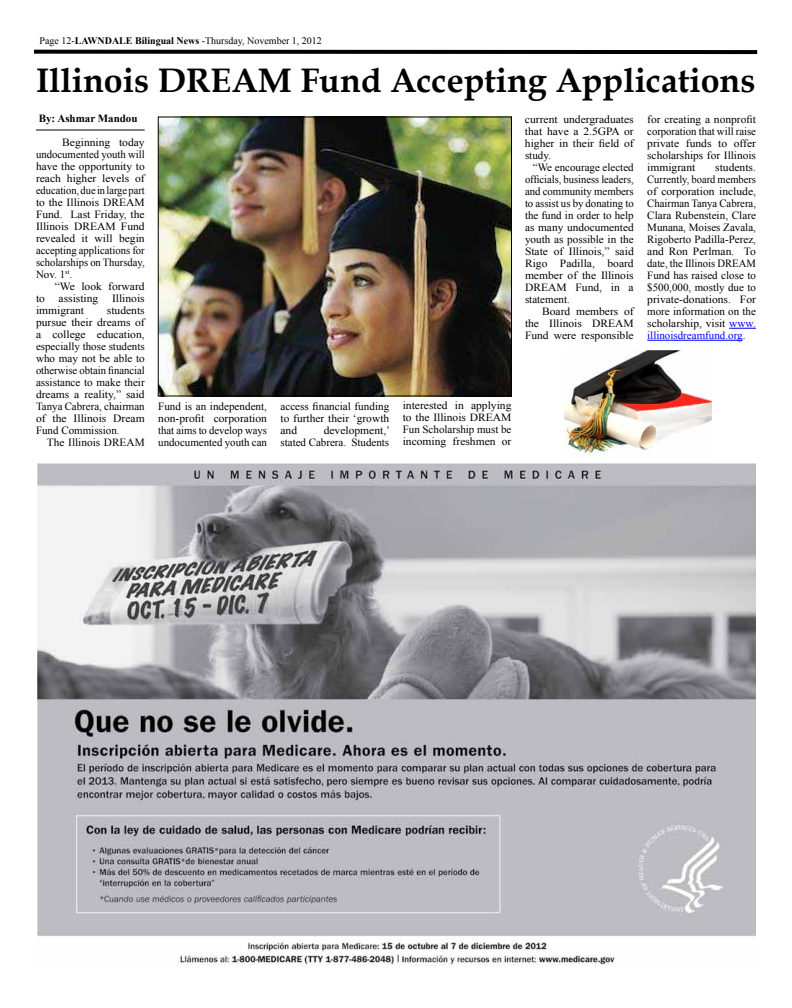
<style>
.page{position:relative;width:792px;height:1008px;background:#fff}
.page>*{position:absolute;margin:0;border:0;box-sizing:border-box;transform-origin:0 0}
.t1{font:700 34px "Book Antiqua";color:#000}
.t2{font:11px/12px "Times New Roman";color:#000;text-align:justify;scale:1.05 1}
.t3{font:11px/12px "Times New Roman";color:#000;text-align:justify}
.t4{font:11px/12px "Times New Roman";color:#000;text-align:justify;scale:1.04 1}
.t5{font:700 11px "Times New Roman";color:#000}
.t6{font:10px "Times New Roman";color:#000}
.s1{font-weight:700}
.s2{color:#00f}
</style>
<div class="page">
<svg style="left:34px;top:49px;width:724px;height:6px"></svg>
<img style="left:37px;top:463px;width:719px;height:503px">
<img style="left:158px;top:118px;width:354px;height:279px">
<hr style="left:36px;top:129px;width:109px;height:1px;background:#000">
<svg style="left:729px;top:328px;width:27px;height:1px"></svg>
<hr style="left:647px;top:340px;width:96px;height:1px;background:#00f">
<div style="left:158px;top:116px;width:354px;height:280px;border:1px solid #000"></div>
<img style="left:565px;top:350px;width:147px;height:108px">
<p class="t6" style="left:40px;top:34px;width:284px">Page 12-<span class="s1">LAWNDALE Bilingual News</span> -Thursday, November 1, 2012</p>
<h1 class="t1" style="left:36px;top:57px;width:721px">Illinois DREAM Fund Accepting Applications</h1>
<p class="t5" style="left:39px;top:111px;width:100px">By: Ashmar Mandou</p>
<p class="t2" style="left:36px;top:136px;width:105px;text-indent:26px">Beginning today undocumented youth will have the opportunity to reach higher levels of education, due in large part to the Illinois DREAM Fund. Last Friday, the Illinois DREAM Fund revealed it will begin accepting applications for scholarships on Thursday, Nov. 1<sup>st</sup>.</p>
<p class="t2" style="left:36px;top:280px;width:105px;text-indent:19px">“We look forward to assisting Illinois immigrant</p>
<p class="t4" style="left:647px;top:113px;width:106px">for creating a nonprofit corporation that will raise private funds to offer scholarships for Illinois immigrant</p>
<p class="t2" style="left:525px;top:113px;width:105px">current undergraduates that have a 2.5GPA or higher in their field of study.</p>
<p class="t3" style="left:525px;top:161px;width:110px;text-indent:8px">“We encourage elected officials, business leaders, and community members to assist us by donating to the fund in order to help as many undocumented youth as possible in the State of Illinois,” said Rigo Padilla, board member of the Illinois DREAM Fund, in a statement.</p>
<p class="t2" style="left:525px;top:305px;width:105px;text-indent:17px">Board members of the Illinois DREAM Fund were responsible</p>
<p class="t2" style="left:647px;top:161px;width:105px;text-indent:68px">students.<br>Currently, board members of corporation include, Chairman Tanya Cabrera, Clara Rubenstein, Clare Munana, Moises Zavala, Rigoberto Padilla-Perez, and Ron Perlman. To date, the Illinois DREAM Fund has raised close to $500,000, mostly due to private-donations. For more information on the scholarship, visit <span class="s2">www. illinoisdreamfund.org</span>.</p>
<p class="t2" style="left:36px;top:304px;width:105px;text-indent:71px">students pursue their dreams of a college education, especially those students who may not be able to otherwise obtain financial assistance to make their dreams a reality,” said Tanya Cabrera, chairman of the Illinois Dream Fund Commission.</p>
<p class="t3" style="left:47px;top:436px;width:99px">The Illinois DREAM</p>
<p class="t2" style="left:403px;top:399px;width:105px">interested in applying to the Illinois DREAM Fun Scholarship must be incoming freshmen or</p>
<p class="t3" style="left:158px;top:400px;width:110px">Fund is an independent, non-profit corporation that aims to develop ways undocumented youth can</p>
<p class="t3" style="left:280px;top:400px;width:110px">access financial funding to further their ‘growth and</p>
<p class="t2" style="left:280px;top:424px;width:106px;text-align:right">development,’<br>stated Cabrera. Students</p>
</div>
